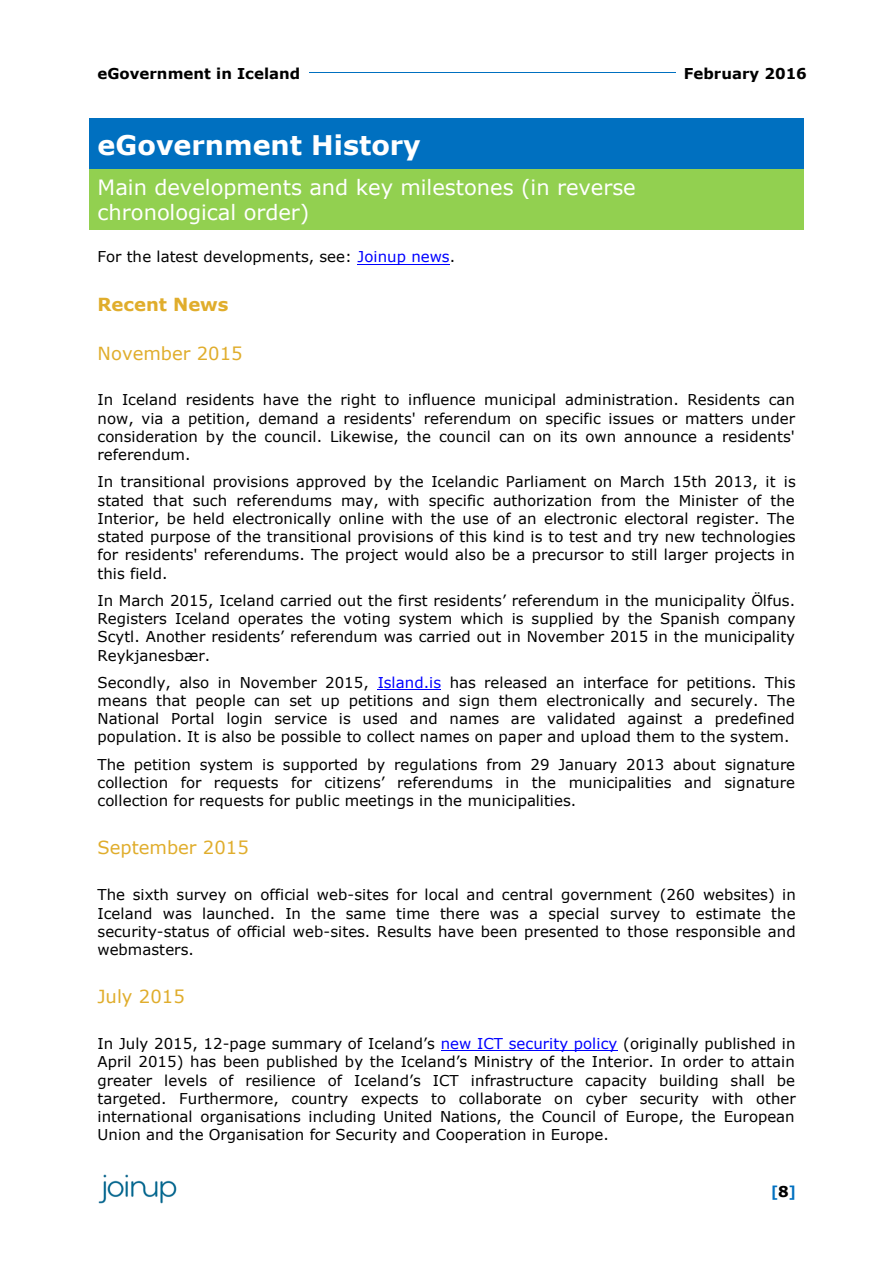
<style>
.page{position:relative;width:893px;height:1263px;background:#fff}
.page>*{position:absolute;margin:0;border:0;box-sizing:border-box;transform-origin:0 0}
.t1{font:700 27px "Verdana";color:#fff}
.t2{font:21px/25.5px "Verdana";color:#fff}
.t3{font:18px "Verdana";color:#e0ad2c}
.t4{font:700 18px "Verdana";color:#e0ad2c}
.t5{font:15px/18.3px "Verdana";color:#000;text-align:justify}
.t6{font:700 15px "Verdana";color:#000}
.t7{font:700 15px "Tahoma";color:#0070c0}
.s1{color:#00f}
.s2{font-family:"Verdana";color:#000}
</style>
<div class="page">
<img style="left:98px;top:1174px;width:79px;height:30px">
<hr style="left:309px;top:72px;width:367px;height:1px;background:#0070c0">
<div style="left:89px;top:118px;width:715px;height:51px;background:#0070c0"></div>
<div style="left:89px;top:169px;width:689px;height:60px;background:#92d050"></div>
<div style="left:778px;top:169px;width:26px;height:60px;background:#92d050"></div>
<hr style="left:357px;top:264px;width:93px;height:1px;background:#00f">
<hr style="left:378px;top:689px;width:63px;height:1px;background:#00f">
<hr style="left:441px;top:1050px;width:177px;height:1px;background:#00f">
<p class="t6" style="left:98px;top:64px;width:204px">eGovernment in Iceland</p>
<p class="t6" style="left:684px;top:64px;width:125px">February 2016</p>
<p class="t1" style="left:98px;top:128px;width:325px">eGovernment History</p>
<p class="t2" style="left:98px;top:173px;width:540px">Main developments and key milestones (in reverse chronological order)</p>
<p class="t5" style="left:98px;top:247px;width:359px">For the latest developments, see: <span class="s1">Joinup news</span>.</p>
<h1 class="t4" style="left:98px;top:292px;width:133px">Recent News</h1>
<h2 class="t3" style="left:98px;top:341px;width:147px">November 2015</h2>
<p class="t5" style="left:98px;top:390px;width:699px">In Iceland residents have the right to influence municipal administration. Residents can now, via a petition, demand a residents' referendum on specific issues or matters under consideration by the council. Likewise, the council can on its own announce a residents' referendum.</p>
<p class="t5" style="left:98px;top:472px;width:700px">In transitional provisions approved by the Icelandic Parliament on March 15th 2013, it is stated that such referendums may, with specific authorization from the Minister of the Interior, be held electronically online with the use of an electronic electoral register. The stated purpose of the transitional provisions of this kind is to test and try new technologies for residents' referendums. The project would also be a precursor to still larger projects in this field.</p>
<p class="t5" style="left:98px;top:591px;width:700px">In March 2015, Iceland carried out the first residents’ referendum in the municipality Ölfus.<br>Registers Iceland operates the voting system which is supplied by the Spanish company Scytl. Another residents’ referendum was carried out in November 2015 in the municipality Reykjanesbær.</p>
<p class="t5" style="left:98px;top:673px;width:700px">Secondly, also in November 2015, <span class="s1">Island.is</span> has released an interface for petitions. This means that people can set up petitions and sign them electronically and securely. The National Portal login service is used and names are validated against a predefined population. It is also be possible to collect names on paper and upload them to the system.</p>
<p class="t5" style="left:98px;top:754px;width:699px">The petition system is supported by regulations from 29 January 2013 about signature collection for requests for citizens’ referendums in the municipalities and signature collection for requests for public meetings in the municipalities.</p>
<h2 class="t3" style="left:98px;top:836px;width:153px">September 2015</h2>
<p class="t5" style="left:98px;top:885px;width:700px">The sixth survey on official web-sites for local and central government (260 websites) in Iceland was launched. In the same time there was a special survey to estimate the security-status of official web-sites. Results have been presented to those responsible and webmasters.</p>
<h2 class="t3" style="left:98px;top:985px;width:89px">July 2015</h2>
<p class="t5" style="left:98px;top:1034px;width:700px">In July 2015, 12-page summary of Iceland’s <span class="s1">new ICT security policy</span> (originally published in April 2015) has been published by the Iceland’s Ministry of the Interior. In order to attain greater levels of resilience of Iceland’s ICT infrastructure capacity building shall be targeted. Furthermore, country expects to collaborate on cyber security with other international organisations including United Nations, the Council of Europe, the European Union and the Organisation for Security and Cooperation in Europe.</p>
<p class="t7" style="left:771px;top:1182px;width:26px">[<span class="s2">8</span>]</p>
</div>
